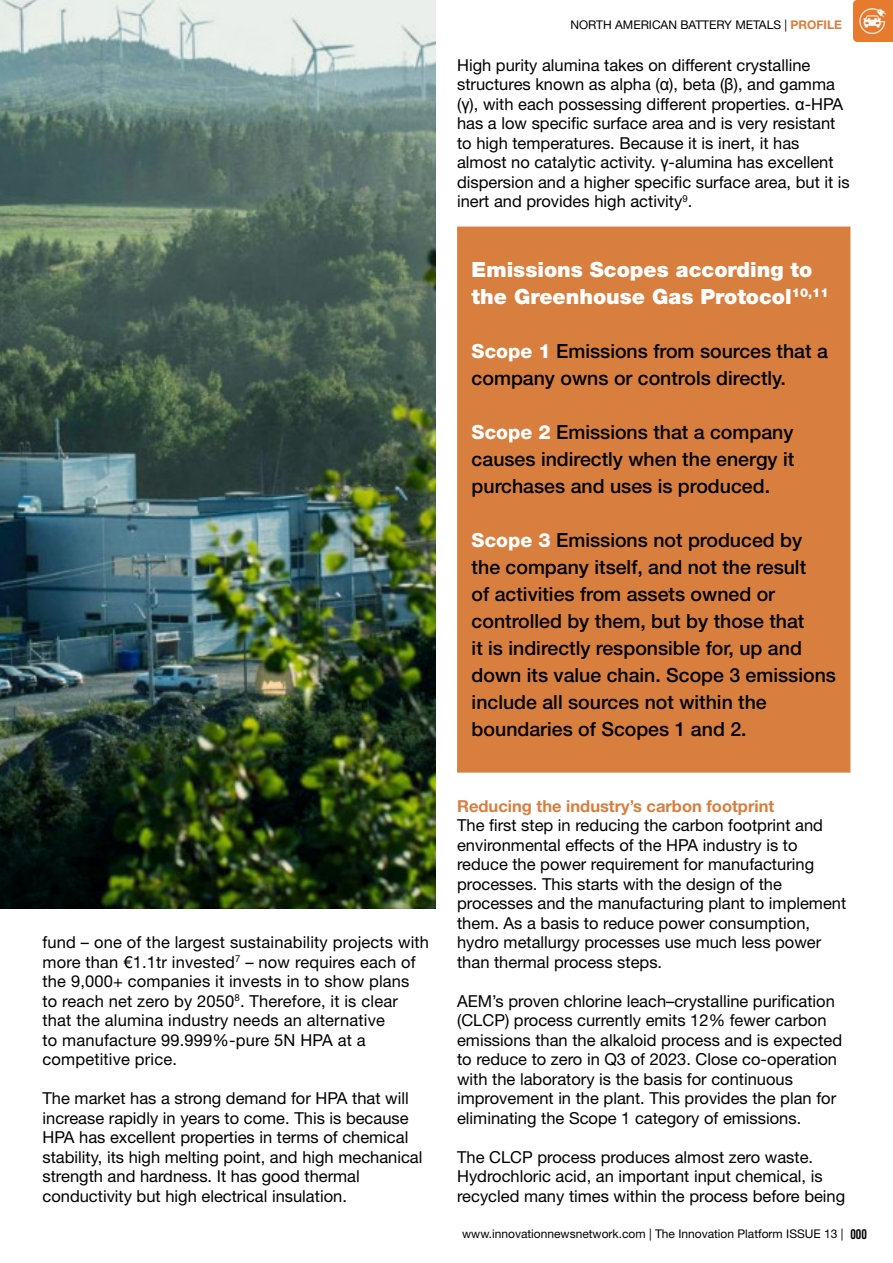
<style>
.page{position:relative;width:893px;height:1263px;background:#fff}
.page>*{position:absolute;margin:0;border:0;box-sizing:border-box;transform-origin:0 0}
.t1{font:900 21px/27px "Helvetica Neue LT Std";color:#fff}
.t2{font:500 19.5px/27px "Helvetica Neue LT Std";color:#000}
.t3{font:16.5px/19.5px "Helvetica Neue LT Std";color:#000}
.t4{font:700 16.5px "Helvetica Neue LT Std";color:#d87e3f}
.t5{font:12px "Helvetica Neue LT Std";color:#000}
.s1{font-weight:700;color:#d87e3f}
.s2{font-family:"Arial"}
.s3{font-weight:800;color:#fff}
.s4{font-family:"Acumin Variable Concept";font-size:15px}
</style>
<div class="page">
<img style="left:0;top:0;width:436px;height:908px">
<img style="left:853px;top:0;width:40px;height:42px">
<div style="left:457px;top:227px;width:393px;height:546px;background:#d87e3f;border:2px solid #d87e3f"></div>
<p class="t3" style="left:43px;top:932px;width:388px">fund – one of the largest sustainability projects with more than €1.1tr invested<sup>7</sup> – now requires each of the 9,000+ companies it invests in to show plans<br>to reach net zero by 2050<sup>8</sup>. Therefore, it is clear that the alumina industry needs an alternative<br>to manufacture 99.999%-pure 5N HPA at a competitive price.</p>
<p class="t3" style="left:43px;top:1088px;width:381px">The market has a strong demand for HPA that will increase rapidly in years to come. This is because HPA has excellent properties in terms of chemical stability, its high melting point, and high mechanical strength and hardness. It has good thermal conductivity but high electrical insulation.</p>
<p class="t5" style="left:570px;top:17px;width:273px">NORTH AMERICAN BATTERY METALS | <span class="s1">PROFILE</span></p>
<p class="t3" style="left:457px;top:55px;width:394px">High purity alumina takes on different crystalline structures known as alpha (<span class="s2">α</span>), beta (<span class="s2">β</span>), and gamma (<span class="s2">γ</span>), with each possessing different properties. <span class="s2">α</span>-HPA has a low specific surface area and is very resistant to high temperatures. Because it is inert, it has almost no catalytic activity. <span class="s2">γ</span>-alumina has excellent dispersion and a higher specific surface area, but it is inert and provides high activity<sup>9</sup>.</p>
<p class="t1" style="left:472px;top:256px;width:358px">Emissions Scopes according to the Greenhouse Gas Protocol<sup>10,11</sup></p>
<p class="t2" style="left:472px;top:337px;width:358px"><span class="s3">Scope 1</span> Emissions from sources that a company owns or controls directly.</p>
<p class="t2" style="left:472px;top:418px;width:324px;text-align:justify"><span class="s3">Scope 2</span> Emissions that a company causes indirectly when the energy it purchases and uses is produced.</p>
<p class="t2" style="left:472px;top:526px;width:366px"><span class="s3">Scope 3</span> Emissions not produced by<br>the company itself, and not the result<br>of activities from assets owned or controlled by them, but by those that<br>it is indirectly responsible for, up and down its value chain. Scope 3 emissions include all sources not within the boundaries of Scopes 1 and 2.</p>
<p class="t4" style="left:457px;top:795px;width:319px">Reducing the industry’s carbon footprint</p>
<p class="t3" style="left:457px;top:815px;width:391px">The first step in reducing the carbon footprint and environmental effects of the HPA industry is to reduce the power requirement for manufacturing processes. This starts with the design of the processes and the manufacturing plant to implement them. As a basis to reduce power consumption, hydro metallurgy processes use much less power than thermal process steps.</p>
<p class="t3" style="left:457px;top:991px;width:387px">AEM’s proven chlorine leach–crystalline purification (CLCP) process currently emits 12% fewer carbon emissions than the alkaloid process and is expected to reduce to zero in Q3 of 2023. Close co-operation with the laboratory is the basis for continuous improvement in the plant. This provides the plan for eliminating the Scope 1 category of emissions.</p>
<p class="t3" style="left:457px;top:1147px;width:390px">The CLCP process produces almost zero waste.<br>Hydrochloric acid, an important input chemical, is recycled many times within the process before being</p>
<p class="t5" style="left:462px;top:1226px;width:409px">www.innovationnewsnetwork.com | The Innovation Platform ISSUE 13 | <span class="s4">000</span></p>
</div>
